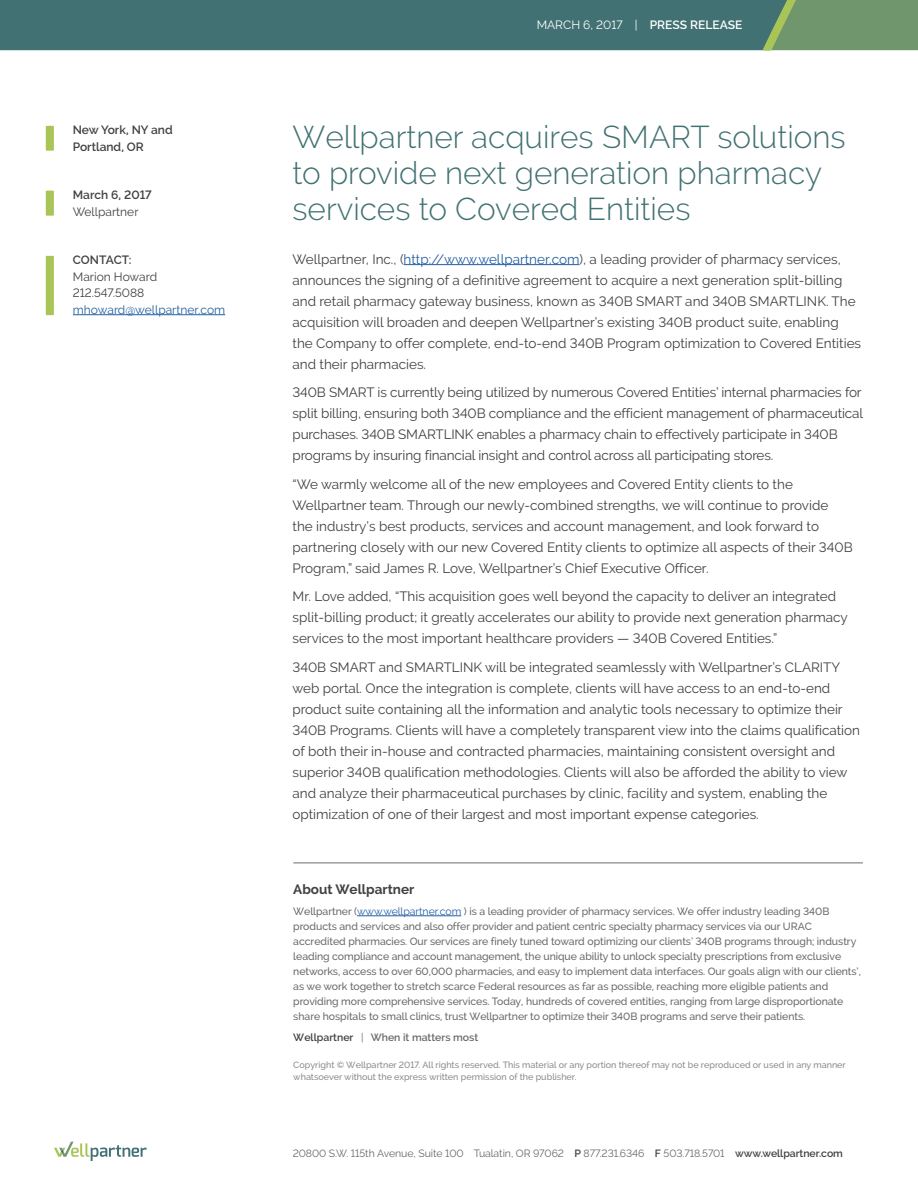
<style>
.page{position:relative;width:918px;height:1188px;background:#fff}
.page>*{position:absolute;margin:0;border:0;box-sizing:border-box;transform-origin:0 0}
.Headline_2__smaller{font:300 31.5px/36px "Raleway";color:#417172}
.Body_Copy_2__default{font:13.5px/21px "Raleway";color:#424041}
.About_WP_Subhead{font:700 13.5px "Raleway";color:#424041}
.PR_location_date_con{font:12px/16.5px "Raleway";color:#424041}
.PR_location_date_con-2{font:600 12px/16.5px "Raleway";color:#424041}
.Content_type{font:12px "Raleway";color:#fff}
.About_WP_Copy{font:500 10.5px/15px "Raleway";letter-spacing:-.005em;color:#686968}
.t1{font:10.5px "Raleway";letter-spacing:-.005em;color:#686968}
.About_WP_Copy-2{font:600 10.5px "Raleway";color:#686968}
.Copyright_Disclaimer{font:500 9px/12px "Raleway";color:#898a8b}
.s1{font-weight:400}
.s2{font-weight:600}
.s3{color:#225ea0}
.s4{font-weight:400;color:#225ea0}
.s5{color:#424041}
.s6{font-weight:600;color:#424041}
</style>
<div class="page">
<svg style="left:54px;top:1142px;width:93px;height:19px"></svg>
<hr style="left:357px;top:916px;width:104px;height:1px;background:#225ea0">
<hr style="left:293px;top:863px;width:570px;height:1px;background:#686968">
<div style="left:46px;top:256px;width:8px;height:59px;background:#a9c557"></div>
<hr style="left:73px;top:314px;width:152px;height:1px;background:#225ea0">
<div style="left:46px;top:126px;width:8px;height:25px;background:#a9c557"></div>
<div style="left:46px;top:191px;width:8px;height:25px;background:#a9c557"></div>
<hr style="left:404px;top:264px;width:176px;height:1px;background:#225ea0">
<svg style="left:0;top:0;width:918px;height:50px;background:#487770"></svg>
<p class="PR_location_date_con-2" style="left:73px;top:122px;width:101px">New York, NY and<br>Portland, OR</p>
<p class="PR_location_date_con-2" style="left:73px;top:187px;width:81px">March 6, 2017<br><span class="s1">Wellpartner</span></p>
<p class="PR_location_date_con" style="left:73px;top:252px;width:154px"><span class="s2">CONTACT:<br></span>Marion Howard<br>212.547.5088 <span class="s3">mhoward@wellpartner.com</span></p>
<p class="Content_type" style="left:537px;top:18px;width:207px">MARCH 6, 2017 | <span class="s2">PRESS RELEASE</span></p>
<p class="Headline_2__smaller" style="left:292px;top:119px;width:555px">Wellpartner acquires SMART solutions to provide next generation pharmacy services to Covered Entities</p>
<p class="Body_Copy_2__default" style="left:292px;top:248px;width:570px">Wellpartner, Inc., (<span class="s3">http://www.wellpartner.com</span>), a leading provider of pharmacy services, announces the signing of a definitive agreement to acquire a next generation split-billing and retail pharmacy gateway business, known as 340B SMART and 340B SMARTLINK. The acquisition will broaden and deepen Wellpartner’s existing 340B product suite, enabling the Company to offer complete, end-to-end 340B Program optimization to Covered Entities and their pharmacies.</p>
<p class="Body_Copy_2__default" style="left:292px;top:382px;width:572px">340B SMART is currently being utilized by numerous Covered Entities’ internal pharmacies for split billing, ensuring both 340B compliance and the efficient management of pharmaceutical purchases. 340B SMARTLINK enables a pharmacy chain to effectively participate in 340B programs by insuring financial insight and control across all participating stores.</p>
<p class="Body_Copy_2__default" style="left:292px;top:473px;width:562px">“We warmly welcome all of the new employees and Covered Entity clients to the Wellpartner team. Through our newly-combined strengths, we will continue to provide<br>the industry’s best products, services and account management, and look forward to partnering closely with our new Covered Entity clients to optimize all aspects of their 340B Program,” said James R. Love, Wellpartner’s Chief Executive Officer.</p>
<p class="Body_Copy_2__default" style="left:292px;top:586px;width:557px">Mr. Love added, “This acquisition goes well beyond the capacity to deliver an integrated split-billing product; it greatly accelerates our ability to provide next generation pharmacy services to the most important healthcare providers — 340B Covered Entities.”</p>
<p class="Body_Copy_2__default" style="left:292px;top:656px;width:569px">340B SMART and SMARTLINK will be integrated seamlessly with Wellpartner’s CLARITY web portal. Once the integration is complete, clients will have access to an end-to-end product suite containing all the information and analytic tools necessary to optimize their 340B Programs. Clients will have a completely transparent view into the claims qualification of both their in-house and contracted pharmacies, maintaining consistent oversight and superior 340B qualification methodologies. Clients will also be afforded the ability to view and analyze their pharmaceutical purchases by clinic, facility and system, enabling the optimization of one of their largest and most important expense categories.</p>
<p class="About_WP_Subhead" style="left:293px;top:882px;width:123px">About Wellpartner</p>
<p class="About_WP_Copy" style="left:293px;top:904px;width:569px">Wellpartner (<span class="s4">www.wellpartner.com</span> ) is a leading provider of pharmacy services. We offer industry leading 340B products and services and also offer provider and patient centric specialty pharmacy services via our URAC accredited pharmacies. Our services are finely tuned toward optimizing our clients’ 340B programs through; industry leading compliance and account management, the unique ability to unlock specialty prescriptions from exclusive networks, access to over 60,000 pharmacies, and easy to implement data interfaces. Our goals align with our clients’, as we work together to stretch scarce Federal resources as far as possible, reaching more eligible patients and providing more comprehensive services. Today, hundreds of covered entities, ranging from large disproportionate share hospitals to small clinics, trust Wellpartner to optimize their 340B programs and serve their patients.</p>
<p class="About_WP_Copy-2" style="left:293px;top:1031px;width:186px"><span class="s5">Wellpartner</span> <span class="s1">|</span> When it matters most</p>
<p class="Copyright_Disclaimer" style="left:293px;top:1059px;width:554px">Copyright © Wellpartner 2017. All rights reserved. This material or any portion thereof may not be reproduced or used in any manner whatsoever without the express written permission of the publisher.</p>
<p class="t1" style="left:293px;top:1147px;width:552px">20800 S.W. 115th Avenue, Suite 100 Tualatin, OR 97062 <span class="s6">P</span> 877.231.6346 <span class="s6">F</span> 503.718.5701 <span class="s6">www.wellpartner.com</span></p>
</div>
